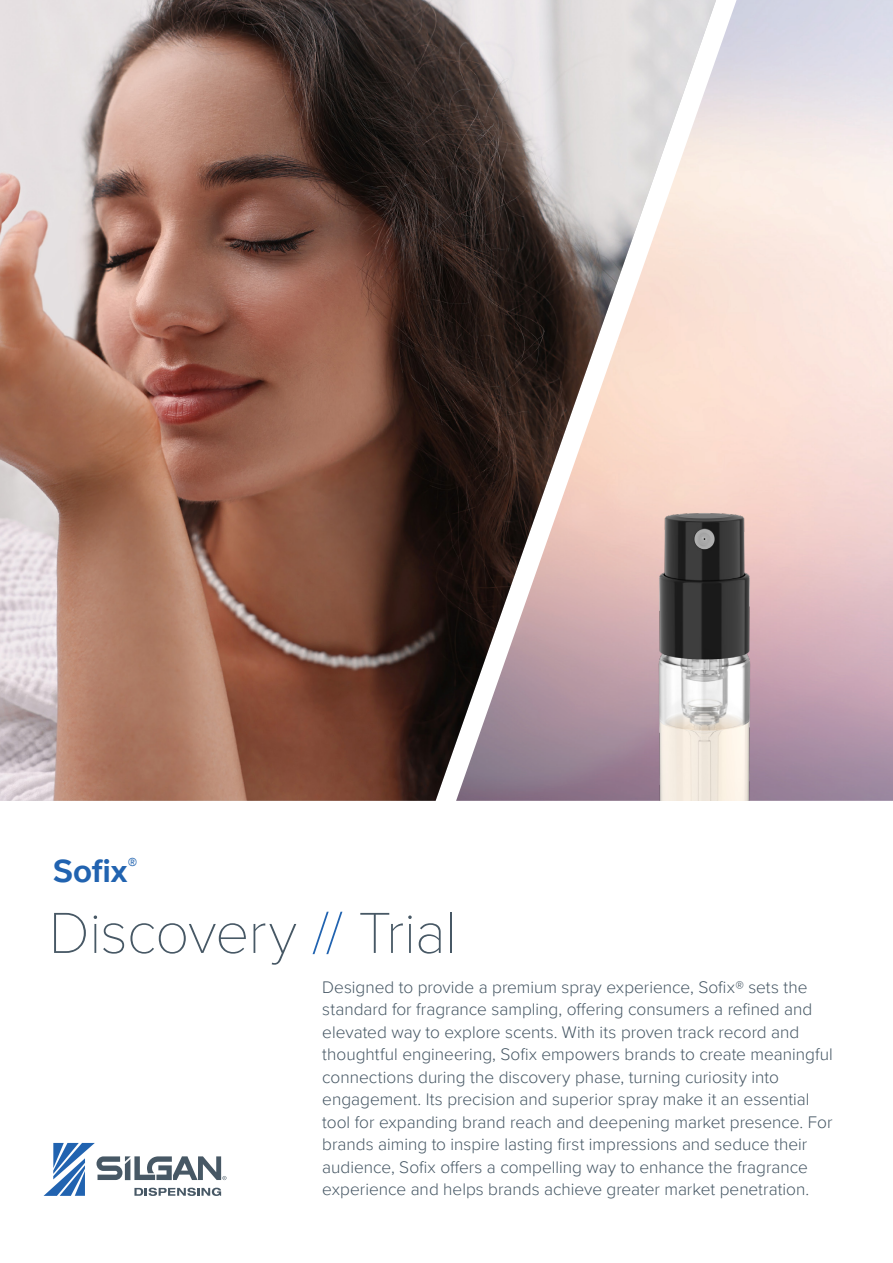
<style>
.page{position:relative;width:893px;height:1263px;background:#fff}
.page>*{position:absolute;margin:0;border:0;box-sizing:border-box;transform-origin:0 0}
.Light_Headline_40_40{font:100 60px "Proxima Nova T";letter-spacing:-.015em;color:#475865}
.Subhead_22_24{font:700 33px "Proxima Nova";color:#2163b0}
.Intro__Light_11-5_15{font:300 17.25px/22.5px "Proxima Nova";color:#475865}
.s1{color:#2163b0}
</style>
<div class="page">
<img style="left:0;top:0;width:716px;height:801px">
<svg style="left:44px;top:1143px;width:182px;height:53px"></svg>
<img style="left:642px;top:509px;width:126px;height:292px">
<p class="Subhead_22_24" style="left:53px;top:847px;width:85px">Sofix<sup>®</sup></p>
<p class="Light_Headline_40_40" style="left:49px;top:888px;width:410px">Discovery <span class="s1">//</span> Trial</p>
<p class="Intro__Light_11-5_15" style="left:322px;top:975px;width:512px">Designed to provide a premium spray experience, Sofix® sets the standard for fragrance sampling, offering consumers a refined and elevated way to explore scents. With its proven track record and thoughtful engineering, Sofix empowers brands to create meaningful connections during the discovery phase, turning curiosity into engagement. Its precision and superior spray make it an essential tool for expanding brand reach and deepening market presence. For brands aiming to inspire lasting first impressions and seduce their audience, Sofix offers a compelling way to enhance the fragrance experience and helps brands achieve greater market penetration.</p>
</div>
